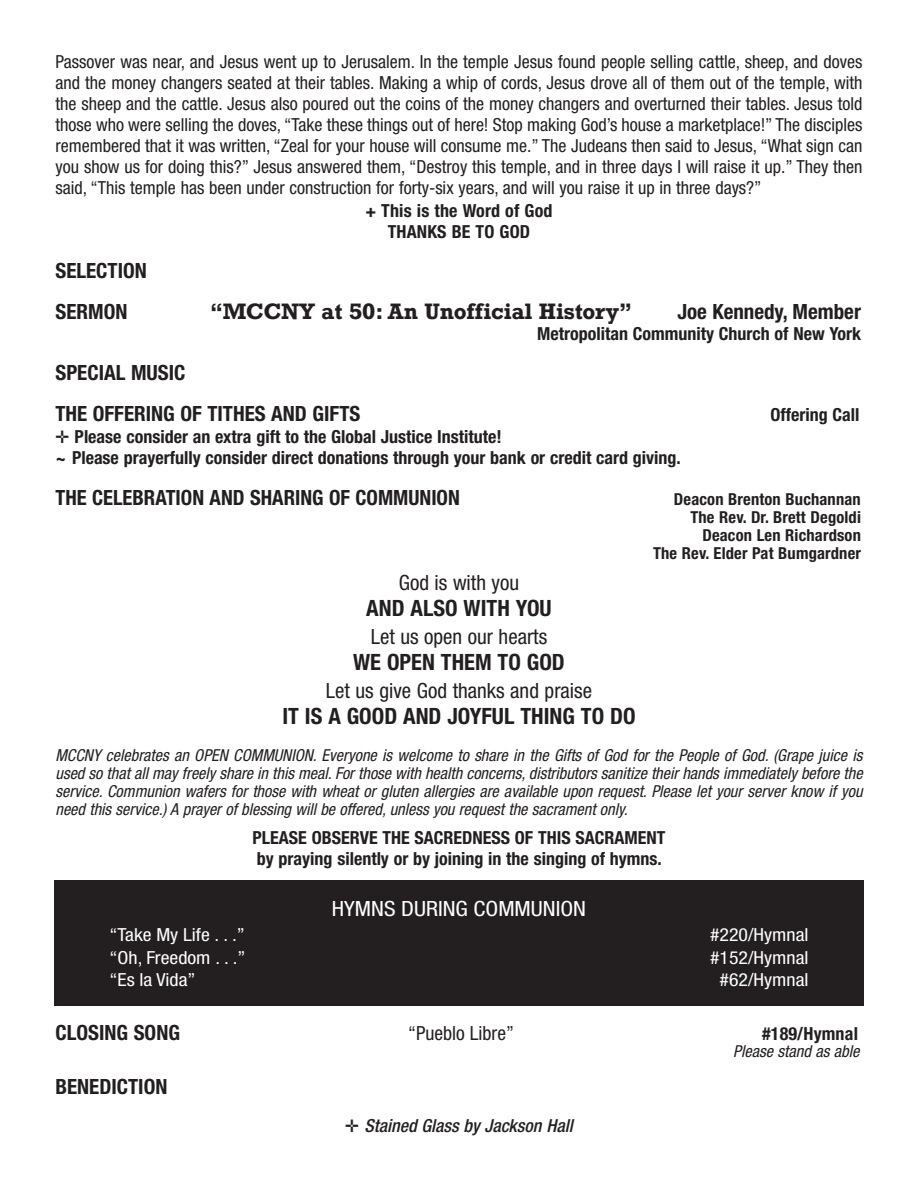
<style>
.page{position:relative;width:918px;height:1188px;background:#fff}
.page>*{position:absolute;margin:0;border:0;box-sizing:border-box;transform-origin:0 0}
.t1{font:700 condensed 22.5px "Helvetica Neue LT Std";color:#231f20}
.t2{font:700 condensed 21px "Helvetica Neue LT Std";color:#231f20}
.t3{font:condensed 21px "Helvetica Neue LT Std";color:#231f20}
.t4{font:700 21px "Rockwell";color:#231f20}
.t5{font:condensed 21px "Helvetica Neue LT Std";color:#fff;scale:1.1 1}
.t6{font:condensed 19.5px "Helvetica Neue LT Std";color:#231f20}
.t7{font:condensed 18px/21px "Helvetica Neue LT Std";color:#231f20;text-align:justify}
.t8{font:700 condensed 18px "Helvetica Neue LT Std";color:#231f20}
.t9{font:condensed 18px "Helvetica Neue LT Std";color:#fff;scale:1.1 1}
.t10{font:italic 500 condensed 18px "Helvetica Neue LT Std";color:#231f20}
.t11{font:italic condensed 16.5px/18px "Helvetica Neue LT Std";color:#231f20;text-align:justify}
.t12{font:700 condensed 16.5px/18px "Helvetica Neue LT Std";letter-spacing:.01em;color:#231f20;text-align:right}
</style>
<div class="page">
<div style="left:54px;top:880px;width:810px;height:126px;background:#231f20"></div>
<p class="t7" style="left:56px;top:51px;width:809px">Passover was near, and Jesus went up to Jerusalem. In the temple Jesus found people selling cattle, sheep, and doves and the money changers seated at their tables. Making a whip of cords, Jesus drove all of them out of the temple, with the sheep and the cattle. Jesus also poured out the coins of the money changers and overturned their tables. Jesus told those who were selling the doves, “Take these things out of here! Stop making God’s house a marketplace!” The disciples remembered that it was written, “Zeal for your house will consume me.” The Judeans then said to Jesus, “What sign can you show us for doing this?” Jesus answered them, “Destroy this temple, and in three days I will raise it up.” They then said, “This temple has been under construction for forty-six years, and will you raise it up in three days?”</p>
<p class="t8" style="left:365px;top:200px;width:189px">+ This is the Word of God</p>
<p class="t8" style="left:388px;top:221px;width:144px">THANKS BE TO GOD</p>
<p class="t2" style="left:56px;top:258px;width:93px">SELECTION</p>
<p class="t2" style="left:56px;top:299px;width:73px">SERMON</p>
<p class="t4" style="left:211px;top:298px;width:422px">“MCCNY at 50: An Unofficial History”</p>
<p class="t2" style="left:677px;top:299px;width:185px">Joe Kennedy, Member</p>
<p class="t8" style="left:537px;top:323px;width:325px">Metropolitan Community Church of New York</p>
<p class="t2" style="left:56px;top:360px;width:131px">SPECIAL MUSIC</p>
<p class="t2" style="left:56px;top:401px;width:306px">THE OFFERING OF TITHES AND GIFTS</p>
<p class="t8" style="left:770px;top:404px;width:91px">Offering Call</p>
<p class="t8" style="left:56px;top:426px;width:448px">✛ Please consider an extra gift to the Global Justice Institute!</p>
<p class="t8" style="left:56px;top:447px;width:627px">~ Please prayerfully consider direct donations through your bank or credit card giving.</p>
<p class="t2" style="left:56px;top:485px;width:406px">THE CELEBRATION AND SHARING OF COMMUNION</p>
<p class="t12" style="left:674px;top:490px;width:189px">Deacon Brenton Buchannan<br>The Rev. Dr. Brett Degoldi</p>
<p class="t12" style="left:702px;top:526px;width:160px">Deacon Len Richardson</p>
<p class="t12" style="left:653px;top:544px;width:209px">The Rev. Elder Pat Bumgardner</p>
<p class="t3" style="left:399px;top:571px;width:122px">God is with you</p>
<p class="t1" style="left:366px;top:594px;width:187px">AND ALSO WITH YOU</p>
<p class="t3" style="left:371px;top:625px;width:178px">Let us open our hearts</p>
<p class="t1" style="left:353px;top:648px;width:213px">WE OPEN THEM TO GOD</p>
<p class="t3" style="left:326px;top:679px;width:268px">Let us give God thanks and praise</p>
<p class="t1" style="left:282px;top:702px;width:355px">IT IS A GOOD AND JOYFUL THING TO DO</p>
<p class="t11" style="left:56px;top:747px;width:809px">MCCNY celebrates an OPEN COMMUNION. Everyone is welcome to share in the Gifts of God for the People of God. (Grape juice is used so that all may freely share in this meal. For those with health concerns, distributors sanitize their hands immediately before the service. Communion wafers for those with wheat or gluten allergies are available upon request. Please let your server know if you need this service.) A prayer of blessing will be offered, unless you request the sacrament only.</p>
<p class="t8" style="left:253px;top:827px;width:414px">PLEASE OBSERVE THE SACREDNESS OF THIS SACRAMENT</p>
<p class="t8" style="left:257px;top:848px;width:406px">by praying silently or by joining in the singing of hymns.</p>
<p class="t5" style="left:332px;top:896px;width:233px">HYMNS DURING COMMUNION</p>
<p class="t9" style="left:110px;top:924px;width:125px">“Take My Life . . .”</p>
<p class="t9" style="left:710px;top:924px;width:91px">#220/Hymnal</p>
<p class="t9" style="left:109px;top:947px;width:125px">“Oh, Freedom . . .”</p>
<p class="t9" style="left:710px;top:947px;width:91px">#152/Hymnal</p>
<p class="t9" style="left:109px;top:969px;width:80px">“Es la Vida”</p>
<p class="t9" style="left:720px;top:969px;width:82px">#62/Hymnal</p>
<p class="t2" style="left:56px;top:1020px;width:126px">CLOSING SONG</p>
<p class="t6" style="left:408px;top:1022px;width:107px">“Pueblo Libre”</p>
<p class="t8" style="left:762px;top:1023px;width:97px">#189/Hymnal</p>
<p class="t11" style="left:733px;top:1042px;width:128px">Please stand as able</p>
<p class="t2" style="left:56px;top:1074px;width:113px">BENEDICTION</p>
<p class="t10" style="left:345px;top:1115px;width:229px">✛ Stained Glass by Jackson Hall</p>
</div>
